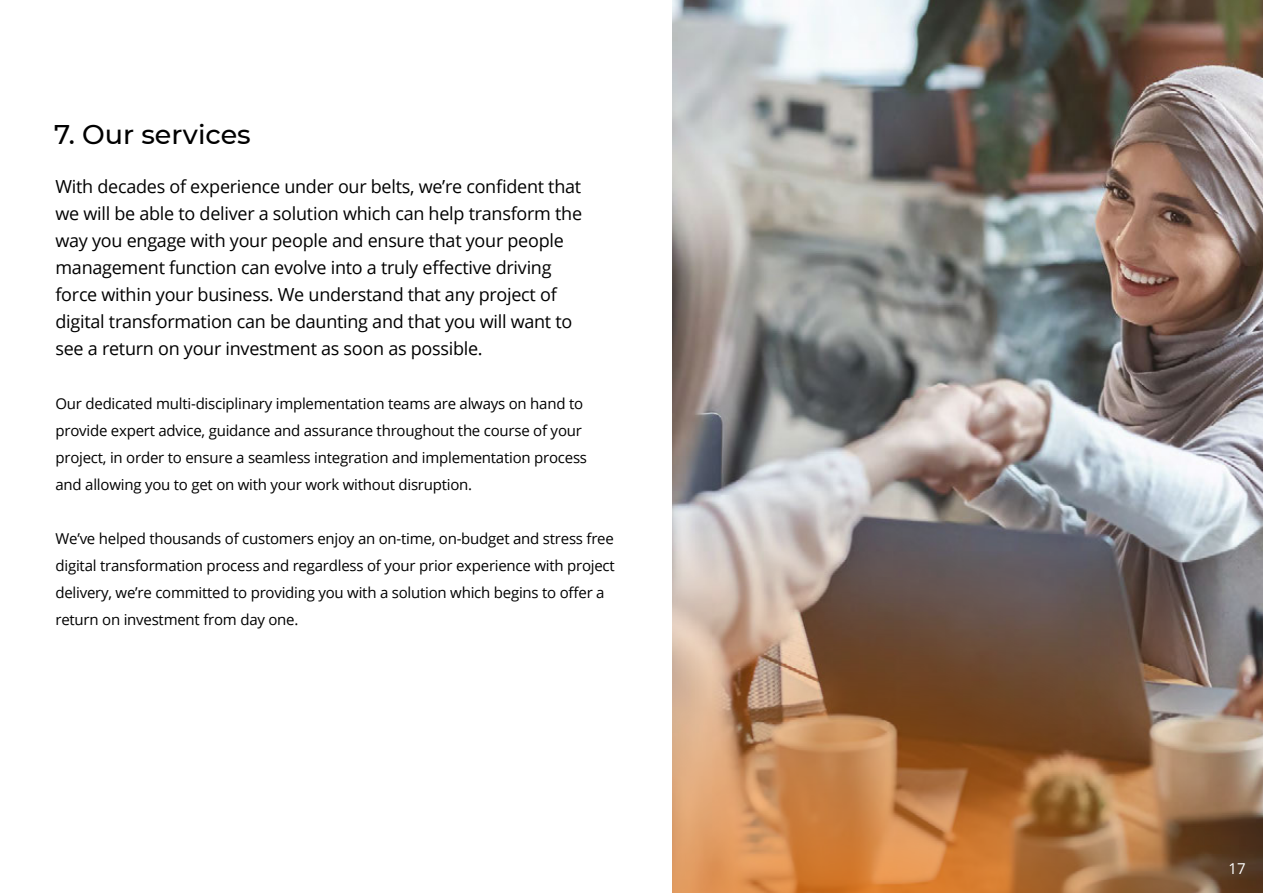
<style>
.page{position:relative;width:1263px;height:893px;background:#fff}
.page>*{position:absolute;margin:0;border:0;box-sizing:border-box;transform-origin:0 0}
.t1{font:500 27px "Montserrat";color:#000}
.t2{font:18px/27px "Open Sans";letter-spacing:-.015em;color:#000}
.t3{font:15px/27px "Open Sans";letter-spacing:-.015em;color:#000}
.t4{font:15px "Open Sans";color:#fff}
</style>
<div class="page">
<img style="left:673px;top:0;width:590px;height:481px">
<img style="left:673px;top:481px;width:590px;height:412px">
<h1 class="t1" style="left:54px;top:116px;width:198px">7. Our services</h1>
<p class="t2" style="left:55px;top:173px;width:528px">With decades of experience under our belts, we’re confident that we will be able to deliver a solution which can help transform the way you engage with your people and ensure that your people management function can evolve into a truly effective driving force within your business. We understand that any project of digital transformation can be daunting and that you will want to see a return on your investment as soon as possible.</p>
<p class="t3" style="left:55px;top:390px;width:533px">Our dedicated multi-disciplinary implementation teams are always on hand to provide expert advice, guidance and assurance throughout the course of your project, in order to ensure a seamless integration and implementation process and allowing you to get on with your work without disruption.</p>
<p class="t3" style="left:55px;top:525px;width:561px">We’ve helped thousands of customers enjoy an on-time, on-budget and stress free digital transformation process and regardless of your prior experience with project delivery, we’re committed to providing you with a solution which begins to offer a return on investment from day one.</p>
<p class="t4" style="left:1228px;top:858px;width:19px">17</p>
</div>
